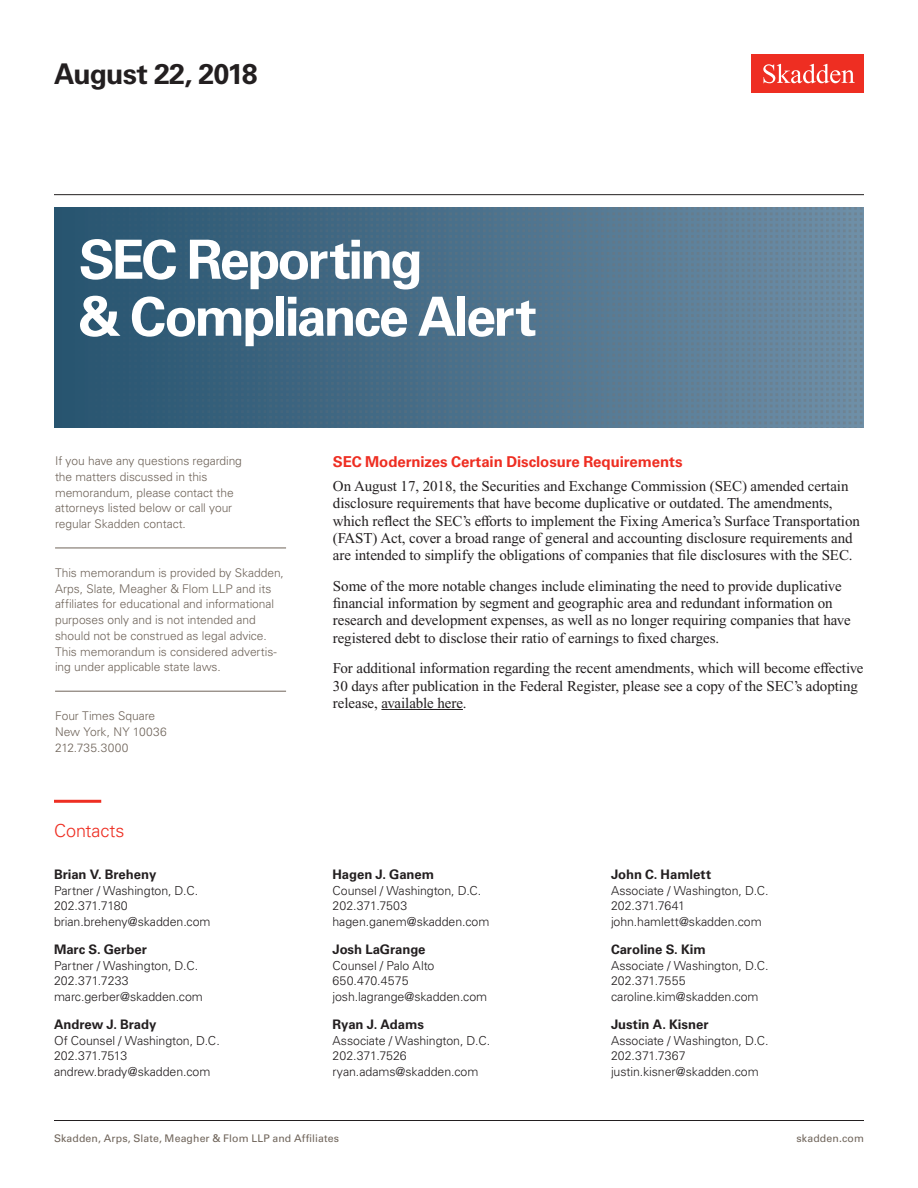
<style>
.page{position:relative;width:918px;height:1188px;background:#fff}
.page>*{position:absolute;margin:0;border:0;box-sizing:border-box;transform-origin:0 0}
.Practice_Specific_Ti{font:700 54px/57px "Univers LT Std";letter-spacing:-.055em;color:#fff}
.Date{font:700 28.5px "Univers LT Std";letter-spacing:-.035em;color:#231f20}
.Contact_Header_Red_w{font:300 18px "Univers LT Std";letter-spacing:-.005em;color:#ee2e22}
.Main_Body{font:15px/17.2px "Times New Roman PS Std";letter-spacing:-.005em;color:#231f20}
.First_Level_Heading{font:700 15px "Univers LT Std";letter-spacing:-.005em;color:#ee2e22}
.Contacts_Name{font:700 13.2px "Univers LT Std";letter-spacing:-.005em;color:#231f20}
.Contacts{font:300 12.3px "Univers LT Std";letter-spacing:-.005em;color:#231f20}
.Sidebar_body_rule_be{font:300 12px/15.8px "Univers LT Std";letter-spacing:-.005em;color:#6f645a}
.Firm_Address{font:300 12px/15.8px "Univers LT Std";letter-spacing:-.005em;color:#6f645a}
.Folio{font:10.5px "Univers LT Std";letter-spacing:.01em;color:#6f645a}
</style>
<div class="page">
<div style="left:752px;top:54px;width:112px;height:39px;background:#ee2e22"></div>
<svg style="left:763px;top:64px;width:92px;height:19px"></svg>
<img style="left:54px;top:208px;width:810px;height:220px">
<hr style="left:55px;top:548px;width:231px;height:1px;background:#6f645a">
<hr style="left:55px;top:691px;width:231px;height:1px;background:#6f645a">
<hr style="left:381px;top:709px;width:82px;height:1px;background:#231f20">
<hr style="left:54px;top:800px;width:47px;height:3px;background:#ee2e22">
<hr style="left:54px;top:194px;width:810px;height:1px;background:#231f20">
<hr style="left:54px;top:1120px;width:810px;height:1px;background:#231f20">
<p class="Date" style="left:54px;top:57px;width:205px">August 22, 2018</p>
<p class="Practice_Specific_Ti" style="left:79px;top:232px;width:460px">SEC Reporting<br>&amp; Compliance Alert</p>
<p class="Sidebar_body_rule_be" style="left:55px;top:453px;width:188px">If you have any questions regarding the matters discussed in this memorandum, please contact the attorneys listed below or call your regular Skadden contact.</p>
<p class="Sidebar_body_rule_be" style="left:55px;top:565px;width:230px">This memorandum is provided by Skadden, Arps, Slate, Meagher &amp; Flom LLP and its affiliates for educational and informational purposes only and is not intended and should not be construed as legal advice.<br>This memorandum is considered advertis&shy;ing under applicable state laws.</p>
<p class="Firm_Address" style="left:55px;top:708px;width:113px">Four Times Square<br>New York, NY 10036<br>212.735.3000</p>
<p class="Contact_Header_Red_w" style="left:54px;top:819px;width:72px">Contacts</p>
<p class="Contacts_Name" style="left:54px;top:867px;width:104px">Brian V. Breheny</p>
<p class="Contacts" style="left:54px;top:883px;width:146px">Partner / Washington, D.C.</p>
<p class="Contacts" style="left:54px;top:899px;width:75px">202.371.7180</p>
<p class="Contacts" style="left:54px;top:914px;width:158px">brian.breheny@skadden.com</p>
<p class="Contacts_Name" style="left:54px;top:942px;width:94px">Marc S. Gerber</p>
<p class="Contacts" style="left:54px;top:958px;width:146px">Partner / Washington, D.C.</p>
<p class="Contacts" style="left:54px;top:974px;width:76px">202.371.7233</p>
<p class="Contacts" style="left:54px;top:989px;width:150px">marc.gerber@skadden.com</p>
<p class="Contacts_Name" style="left:54px;top:1016px;width:104px">Andrew J. Brady</p>
<p class="Contacts" style="left:54px;top:1033px;width:167px">Of Counsel / Washington, D.C.</p>
<p class="Contacts" style="left:54px;top:1049px;width:75px">202.371.7513</p>
<p class="Contacts" style="left:54px;top:1064px;width:158px">andrew.brady@skadden.com</p>
<p class="First_Level_Heading" style="left:333px;top:453px;width:351px">SEC Modernizes Certain Disclosure Requirements</p>
<p class="Main_Body" style="left:333px;top:478px;width:528px">On August 17, 2018, the Securities and Exchange Commission (SEC) amended certain disclosure requirements that have become duplicative or outdated. The amendments, which reflect the SEC’s efforts to implement the Fixing America’s Surface Transportation (FAST) Act, cover a broad range of general and accounting disclosure requirements and are intended to simplify the obligations of companies that file disclosures with the SEC.</p>
<p class="Main_Body" style="left:333px;top:577px;width:519px">Some of the more notable changes include eliminating the need to provide duplicative financial information by segment and geographic area and redundant information on research and development expenses, as well as no longer requiring companies that have registered debt to disclose their ratio of earnings to fixed charges.</p>
<p class="Main_Body" style="left:333px;top:660px;width:532px">For additional information regarding the recent amendments, which will become effective<br>30 days after publication in the Federal Register, please see a copy of the SEC’s adopting release, available here.</p>
<p class="Contacts_Name" style="left:333px;top:867px;width:103px">Hagen J. Ganem</p>
<p class="Contacts" style="left:333px;top:883px;width:150px">Counsel / Washington, D.C.</p>
<p class="Contacts" style="left:333px;top:899px;width:76px">202.371.7503</p>
<p class="Contacts" style="left:333px;top:914px;width:158px">hagen.ganem@skadden.com</p>
<p class="Contacts_Name" style="left:333px;top:942px;width:95px">Josh LaGrange</p>
<p class="Contacts" style="left:333px;top:958px;width:103px">Counsel / Palo Alto</p>
<p class="Contacts" style="left:333px;top:974px;width:78px">650.470.4575</p>
<p class="Contacts" style="left:333px;top:989px;width:156px">josh.lagrange@skadden.com</p>
<p class="Contacts_Name" style="left:333px;top:1016px;width:93px">Ryan J. Adams</p>
<p class="Contacts" style="left:333px;top:1033px;width:159px">Associate / Washington, D.C.</p>
<p class="Contacts" style="left:333px;top:1049px;width:76px">202.371.7526</p>
<p class="Contacts" style="left:333px;top:1064px;width:147px">ryan.adams@skadden.com</p>
<p class="Contacts_Name" style="left:611px;top:867px;width:102px">John C. Hamlett</p>
<p class="Contacts" style="left:611px;top:883px;width:159px">Associate / Washington, D.C.</p>
<p class="Contacts" style="left:611px;top:899px;width:75px">202.371.7641</p>
<p class="Contacts" style="left:611px;top:914px;width:152px">john.hamlett@skadden.com</p>
<p class="Contacts_Name" style="left:611px;top:942px;width:96px">Caroline S. Kim</p>
<p class="Contacts" style="left:611px;top:958px;width:159px">Associate / Washington, D.C.</p>
<p class="Contacts" style="left:611px;top:974px;width:76px">202.371.7555</p>
<p class="Contacts" style="left:611px;top:989px;width:149px">caroline.kim@skadden.com</p>
<p class="Contacts_Name" style="left:611px;top:1016px;width:99px">Justin A. Kisner</p>
<p class="Contacts" style="left:611px;top:1033px;width:159px">Associate / Washington, D.C.</p>
<p class="Contacts" style="left:611px;top:1049px;width:76px">202.371.7367</p>
<p class="Contacts" style="left:611px;top:1064px;width:149px">justin.kisner@skadden.com</p>
<p class="Folio" style="left:54px;top:1132px;width:287px">Skadden, Arps, Slate, Meagher &amp; Flom LLP and Affiliates</p>
<p class="Folio" style="left:797px;top:1132px;width:69px">skadden.com</p>
</div>
